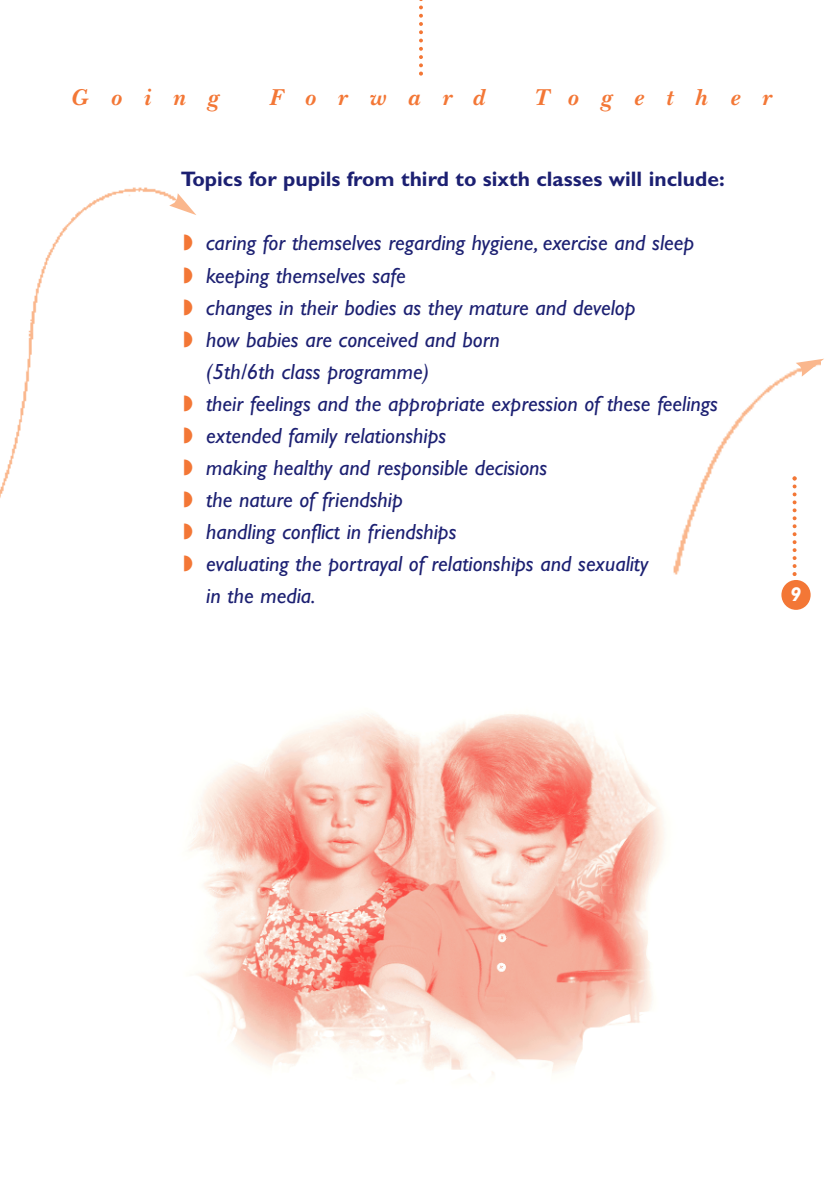
<style>
.page{position:relative;width:840px;height:1191px;background:#fff}
.page>*{position:absolute;margin:0;border:0;box-sizing:border-box;transform-origin:0 0}
.t1{font:italic 700 24px "New Baskerville";letter-spacing:.925em;color:#f37736}
.t2{font:italic 22px "Gill Sans";color:#1c2072}
.t3{font:700 21px "Gill Sans";color:#1c2072}
.t4{font:italic 700 20px "Gill Sans";color:#fff}
.s1{color:#f37736}
</style>
<div class="page">
<img style="left:673px;top:369px;width:138px;height:241px">
<img style="left:0;top:187px;width:169px;height:311px">
<img style="left:188px;top:713px;width:477px;height:366px">
<div style="left:781px;top:580px;width:29px;height:30px;background:#f37736;border-radius:50%"></div>
<svg style="left:419px;top:0;width:4px;height:76px"></svg>
<svg style="left:792px;top:476px;width:4px;height:100px"></svg>
<svg style="left:169px;top:193px;width:27px;height:22px"></svg>
<svg style="left:795px;top:359px;width:28px;height:17px"></svg>
<p class="t1" style="left:70px;top:83px;width:148px">Going</p>
<p class="t1" style="left:269px;top:83px;width:217px">Forward</p>
<p class="t1" style="left:533px;top:83px;width:238px">Together</p>
<p class="t3" style="left:181px;top:171px;width:545px">Topics for pupils from third to sixth classes will include:</p>
<p class="t2" style="left:183px;top:235px;width:512px"><span class="s1">◗</span> caring for themselves regarding hygiene, exercise and sleep</p>
<p class="t2" style="left:183px;top:267px;width:224px"><span class="s1">◗</span> keeping themselves safe</p>
<p class="t2" style="left:183px;top:299px;width:453px"><span class="s1">◗</span> changes in their bodies as they mature and develop</p>
<p class="t2" style="left:183px;top:331px;width:317px"><span class="s1">◗</span> how babies are conceived and born</p>
<p class="t2" style="left:206px;top:363px;width:224px">(5th/6th class programme)</p>
<p class="t2" style="left:183px;top:395px;width:535px"><span class="s1">◗</span> their feelings and the appropriate expression of these feelings</p>
<p class="t2" style="left:183px;top:427px;width:264px"><span class="s1">◗</span> extended family relationships</p>
<p class="t2" style="left:183px;top:459px;width:365px"><span class="s1">◗</span> making healthy and responsible decisions</p>
<p class="t2" style="left:183px;top:491px;width:220px"><span class="s1">◗</span> the nature of friendship</p>
<p class="t2" style="left:183px;top:523px;width:274px"><span class="s1">◗</span> handling conflict in friendships</p>
<p class="t2" style="left:183px;top:555px;width:466px"><span class="s1">◗</span> evaluating the portrayal of relationships and sexuality</p>
<p class="t2" style="left:206px;top:587px;width:111px">in the media.</p>
<p class="t4" style="left:789px;top:586px;width:12px">9</p>
</div>
